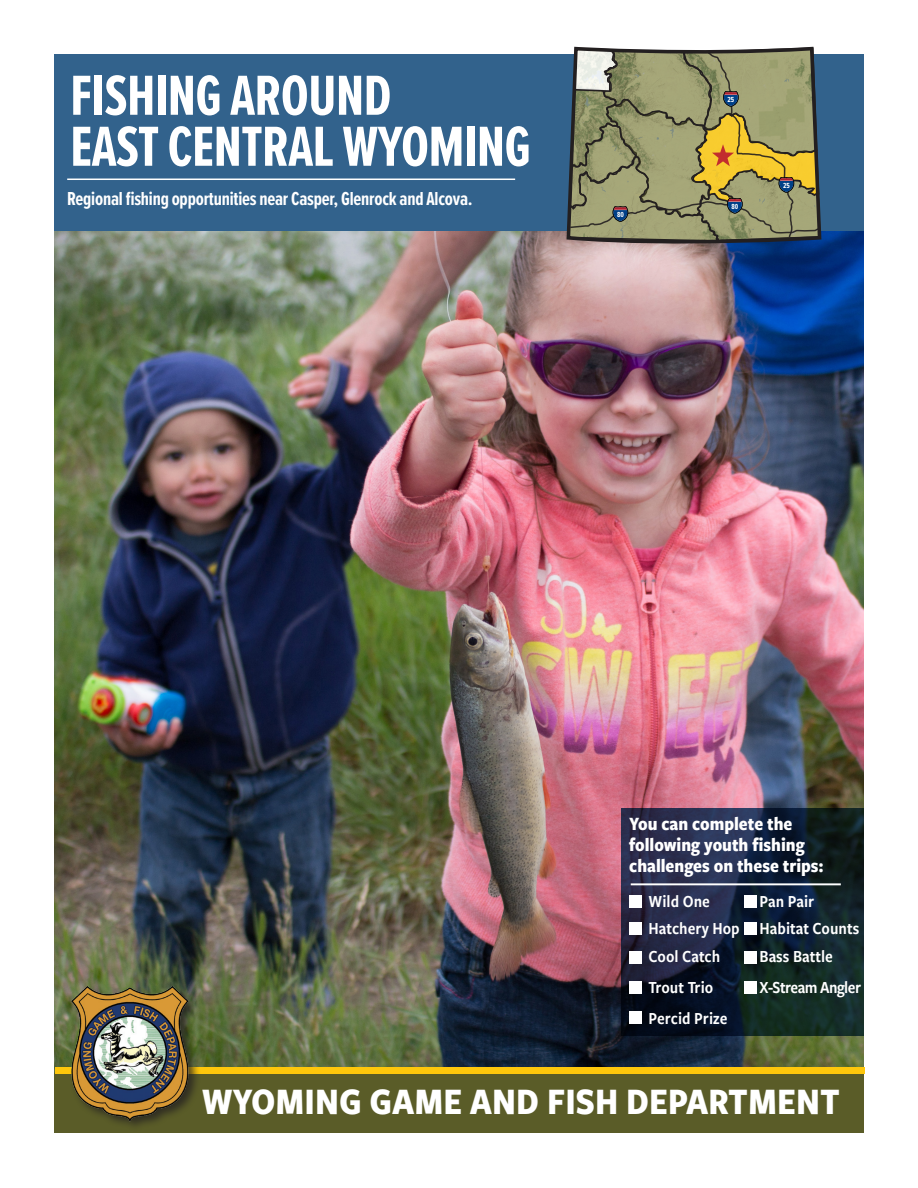
<style>
.page{position:relative;width:918px;height:1188px;background:#fff}
.page>*{position:absolute;margin:0;border:0;box-sizing:border-box;transform-origin:0 0}
.t1{font:700 58.5px/51px "Proxima Nova Ex Cn";letter-spacing:-.01em;color:#fff}
.t2{font:700 38.85px "Freight Sans Cnd Pro";color:#fff}
.t3{font:700 19.5px/20.7px "Freight Sans Cnd Pro";color:#fff}
.t4{font:700 19.5px "Proxima Nova Ex Cn";letter-spacing:-.01em;color:#fff}
.t5{font:17.55px "Freight Sans Cnd Pro Semi";color:#fff}
.t6{font:17.55px "Freight Sans Cnd Pro Semi";letter-spacing:-.03em;color:#fff}
.t7{font:700 7.65px "Proxima Nova Ex Cn";color:#fff}
</style>
<div class="page">
<img style="left:54px;top:230px;width:810px;height:843px">
<div style="left:54px;top:1073px;width:810px;height:59px;background:#5a5c28"></div>
<div style="left:56px;top:1067px;width:810px;height:7px;background:#fec70c"></div>
<div style="left:69px;top:985px;width:132px;height:147px;background:#231f20;opacity:.75"></div>
<img style="left:70px;top:986px;width:120px;height:135px">
<svg style="left:621px;top:808px;width:243px;height:228px;background:#172334"></svg>
<hr style="left:631px;top:883px;width:210px;height:2px;background:#fff">
<div style="left:629px;top:951px;width:13px;height:12px;background:#fff"></div>
<div style="left:629px;top:895px;width:13px;height:13px;background:#fff"></div>
<div style="left:629px;top:923px;width:13px;height:12px;background:#fff"></div>
<div style="left:744px;top:951px;width:13px;height:12px;background:#fff"></div>
<div style="left:744px;top:895px;width:13px;height:13px;background:#fff"></div>
<div style="left:744px;top:923px;width:13px;height:12px;background:#fff"></div>
<div style="left:629px;top:981px;width:13px;height:12px;background:#fff"></div>
<div style="left:629px;top:1011px;width:13px;height:13px;background:#fff"></div>
<div style="left:744px;top:981px;width:13px;height:12px;background:#fff"></div>
<div style="left:54px;top:54px;width:810px;height:176px;background:#32628c"></div>
<hr style="left:67px;top:179px;width:448px;height:1px;background:#fff">
<img style="left:565px;top:46px;width:258px;height:364px">
<svg style="left:566px;top:47px;width:256px;height:196px;background:#949267"></svg>
<p class="t1" style="left:70px;top:71px;width:462px">FISHING AROUND<br>EAST CENTRAL WYOMING</p>
<p class="t4" style="left:67px;top:187px;width:407px">Regional fishing opportunities near Casper, Glenrock and Alcova.</p>
<p class="t7" style="left:617px;top:210px;width:8px">80</p>
<p class="t7" style="left:728px;top:95px;width:8px">25</p>
<p class="t7" style="left:731px;top:202px;width:8px">80</p>
<p class="t7" style="left:783px;top:181px;width:8px">25</p>
<p class="t3" style="left:629px;top:813px;width:196px">You can complete the following youth fishing challenges on these trips:</p>
<p class="t5" style="left:649px;top:889px;width:63px">Wild One</p>
<p class="t5" style="left:760px;top:889px;width:56px">Pan Pair</p>
<p class="t5" style="left:649px;top:916px;width:212px">Hatchery Hop Habitat Counts</p>
<p class="t5" style="left:649px;top:944px;width:73px">Cool Catch</p>
<p class="t5" style="left:649px;top:975px;width:66px">Trout Trio</p>
<p class="t5" style="left:649px;top:1007px;width:80px">Percid Prize</p>
<p class="t5" style="left:760px;top:944px;width:75px">Bass Battle</p>
<p class="t6" style="left:760px;top:975px;width:103px">X-Stream Angler</p>
<p class="t2" style="left:202px;top:1075px;width:640px">WYOMING GAME AND FISH DEPARTMENT</p>
</div>
